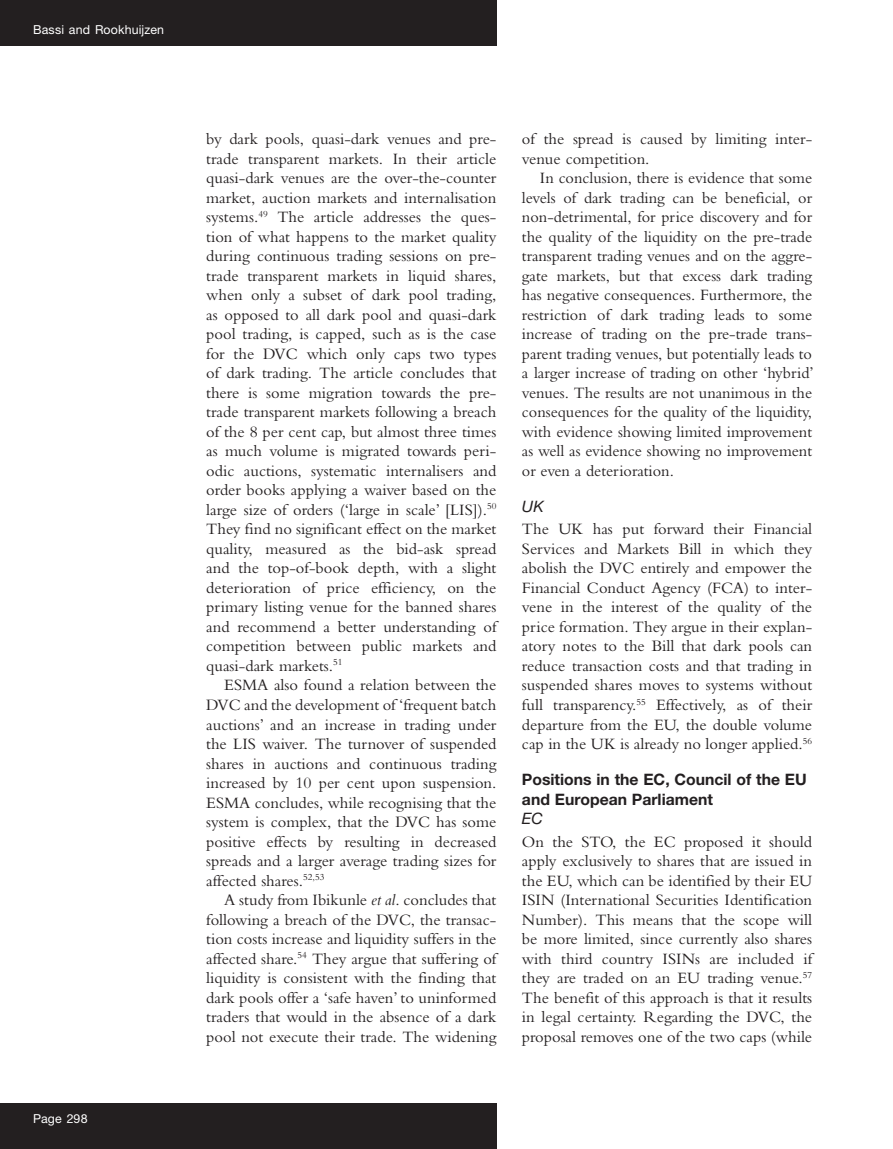
<style>
.page{position:relative;width:893px;height:1149px;background:#fff}
.page>*{position:absolute;margin:0;border:0;box-sizing:border-box;transform-origin:0 0}
.text_indent{font:16.5px/19.5px "Bembo MT Pro";color:#231f20;text-align:justify}
.text{font:16.5px/19.5px "Bembo MT Pro";color:#231f20;text-align:justify}
.b_head{font:700 15.75px/19.5px "Helvetica Neue LT Pro";color:#231f20}
.c_head{font:italic 15.75px "Helvetica Neue LT Pro";color:#231f20}
.c_after_b{font:italic 15.75px "Helvetica Neue LT Pro";color:#231f20}
.t1{font:12.3px "Helvetica Neue LT Pro";letter-spacing:.01em;color:#fff}
.s1{font-style:italic}
</style>
<div class="page">
<div style="left:0;top:0;width:496px;height:46px;background:#231f20"></div>
<div style="left:0;top:1103px;width:496px;height:45px;background:#231f20"></div>
<p class="t1" style="left:33px;top:22px;width:132px">Bassi and Rookhuijzen</p>
<p class="t1" style="left:33px;top:1110px;width:56px">Page 298</p>
<p class="text_indent" style="left:206px;top:129px;width:292px">by dark pools, quasi-dark venues and pre&shy;trade transparent markets. In their article quasi-dark venues are the over-the-counter market, auction markets and internalisation systems.<sup>49</sup> The article addresses the ques&shy;tion of what happens to the market quality during continuous trading sessions on pre&shy;trade transparent markets in liquid shares, when only a subset of dark pool trading, as opposed to all dark pool and quasi-dark pool trading, is capped, such as is the case for the DVC which only caps two types of dark trading. The article concludes that there is some migration towards the pre&shy;trade transparent markets following a breach of the 8 per cent cap, but almost three times as much volume is migrated towards peri&shy;odic auctions, systematic internalisers and order books applying a waiver based on the large size of orders (‘large in scale’ [LIS]).<sup>50<br></sup>They find no significant effect on the market quality, measured as the bid-ask spread and the top-of-book depth, with a slight deterioration of price efficiency, on the primary listing venue for the banned shares and recommend a better understanding of competition between public markets and quasi-dark markets.<sup>51</sup></p>
<p class="text_indent" style="left:206px;top:675px;width:292px;text-indent:18px">ESMA also found a relation between the DVC and the development of ‘frequent batch auctions’ and an increase in trading under the LIS waiver. The turnover of suspended shares in auctions and continuous trading increased by 10 per cent upon suspension.<br>ESMA concludes, while recognising that the system is complex, that the DVC has some positive effects by resulting in decreased spreads and a larger average trading sizes for affected shares.<sup>52,53</sup></p>
<p class="text_indent" style="left:206px;top:889px;width:292px;text-indent:18px">A study from Ibikunle <span class="s1">et al</span>. concludes that following a breach of the DVC, the transac&shy;tion costs increase and liquidity suffers in the affected share.<sup>54</sup> They argue that suffering of liquidity is consistent with the finding that dark pools offer a ‘safe haven’ to uninformed traders that would in the absence of a dark pool not execute their trade. The widening</p>
<p class="text_indent" style="left:522px;top:129px;width:292px">of the spread is caused by limiting inter&shy;venue competition.</p>
<p class="text_indent" style="left:522px;top:168px;width:293px;text-indent:18px">In conclusion, there is evidence that some levels of dark trading can be beneficial, or non-detrimental, for price discovery and for the quality of the liquidity on the pre-trade transparent trading venues and on the aggre&shy;gate markets, but that excess dark trading has negative consequences. Furthermore, the restriction of dark trading leads to some increase of trading on the pre-trade trans&shy;parent trading venues, but potentially leads to a larger increase of trading on other ‘hybrid’ venues. The results are not unanimous in the consequences for the quality of the liquidity, with evidence showing limited improvement as well as evidence showing no improvement or even a deterioration.</p>
<p class="c_head" style="left:522px;top:496px;width:23px">UK</p>
<p class="text" style="left:522px;top:519px;width:292px">The UK has put forward their Financial Services and Markets Bill in which they abolish the DVC entirely and empower the Financial Conduct Agency (FCA) to inter&shy;vene in the interest of the quality of the price formation. They argue in their explan&shy;atory notes to the Bill that dark pools can reduce transaction costs and that trading in suspended shares moves to systems without full transparency.<sup>55</sup> Effectively, as of their departure from the EU, the double volume cap in the UK is already no longer applied.<sup>56</sup></p>
<p class="b_head" style="left:522px;top:769px;width:286px">Positions in the EC, Council of the EU and European Parliament</p>
<p class="c_after_b" style="left:522px;top:808px;width:22px">EC</p>
<p class="text" style="left:522px;top:831px;width:292px">On the STO, the EC proposed it should apply exclusively to shares that are issued in the EU, which can be identified by their EU ISIN (International Securities Identification Number). This means that the scope will be more limited, since currently also shares with third country ISINs are included if they are traded on an EU trading venue.<sup>57<br></sup>The benefit of this approach is that it results in legal certainty. Regarding the DVC, the proposal removes one of the two caps (while</p>
</div>
